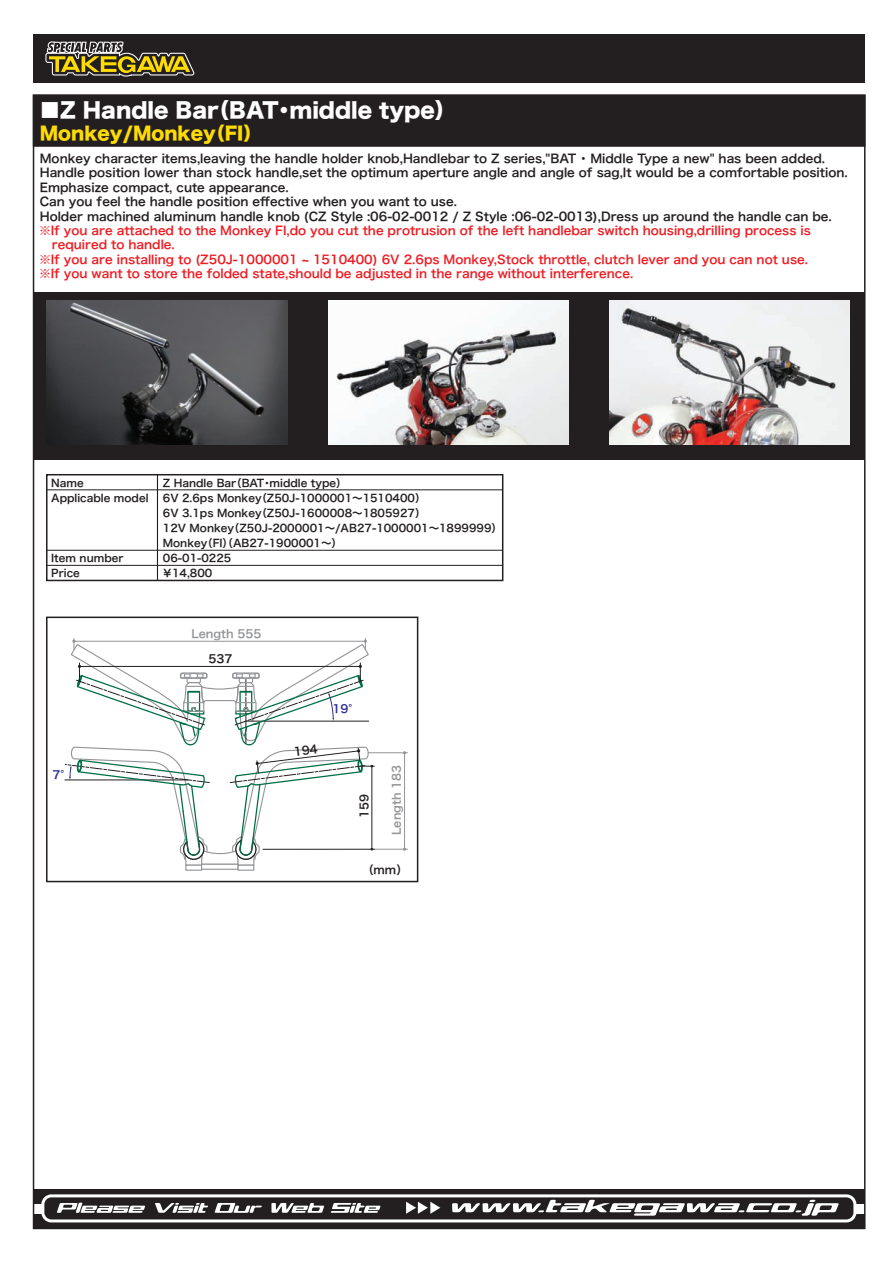
<style>
.page{position:relative;width:893px;height:1263px;background:#fff}
.page>*{position:absolute;margin:0;border:0;box-sizing:border-box;transform-origin:0 0}
.t1{font:21px "Hira Kaku Std N W8";color:#fff}
.t2{font:18px "Hira Kaku Std N W8";color:#ffdc01}
.t3{font:12px/14.4px "Hira Kaku Pro W6";color:#231f20}
.t4{font:12px/14.4px "Hira Kaku Pro W6";color:#ee1d23}
.t5{font:11.25px "Hira Kaku Pro W6";color:#939598}
.t6{font:11.25px "Hira Kaku Pro W6";color:#231f20}
.t7{font:11.25px "Hira Kaku Pro W6";color:#2e3092}
.t8{font:10.5px/15px "Hira Kaku Pro W6";color:#231f20}
</style>
<div class="page">
<div style="left:33px;top:95px;width:832px;height:52px;background:#231f20;border:2px solid #231f20"></div>
<div style="left:33px;top:34px;width:831px;height:49px;background:#231f20"></div>
<svg style="left:45px;top:41px;width:150px;height:36px"></svg>
<div style="left:33px;top:1189px;width:831px;height:39px;background:#231f20"></div>
<svg style="left:452px;top:1200px;width:387px;height:16px"></svg>
<svg style="left:57px;top:1203px;width:88px;height:10px"></svg>
<svg style="left:155px;top:1203px;width:53px;height:10px"></svg>
<svg style="left:215px;top:1203px;width:47px;height:10px"></svg>
<svg style="left:271px;top:1203px;width:53px;height:10px"></svg>
<svg style="left:331px;top:1203px;width:50px;height:10px"></svg>
<svg style="left:406px;top:1202px;width:34px;height:12px"></svg>
<div style="left:41px;top:1194px;width:815px;height:28px;border:3px solid #fff;border-radius:9px"></div>
<div style="left:33px;top:1204px;width:10px;height:10px;background:#fff"></div>
<div style="left:855px;top:1204px;width:9px;height:10px;background:#fff"></div>
<div style="left:46px;top:616px;width:372px;height:266px;border:2px solid #231f20"></div>
<div style="left:34px;top:292px;width:831px;height:168px;background:#231f20"></div>
<img style="left:47px;top:300px;width:240px;height:145px">
<img style="left:328px;top:300px;width:240px;height:145px">
<img style="left:609px;top:300px;width:241px;height:145px">
<hr style="left:157px;top:475px;width:1px;height:105px;background:#231f20">
<hr style="left:47px;top:489px;width:456px;height:1px;background:#231f20">
<div style="left:46px;top:474px;width:457px;height:107px;border:2px solid #231f20"></div>
<hr style="left:47px;top:550px;width:456px;height:1px;background:#231f20">
<hr style="left:47px;top:565px;width:456px;height:1px;background:#231f20">
<hr style="left:374px;top:849px;width:33px;height:1px;background:#939598">
<hr style="left:368px;top:752px;width:39px;height:1px;background:#939598">
<hr style="left:404px;top:753px;width:1px;height:96px;background:#939598">
<svg style="left:185px;top:869px;width:17px;height:2px"></svg>
<div style="left:201px;top:863px;width:38px;height:7px;background:#a4a6a8"></div>
<svg style="left:237px;top:869px;width:17px;height:2px"></svg>
<svg style="left:65px;top:638px;width:309px;height:231px"></svg>
<h1 class="t1" style="left:40px;top:98px;width:418px">■Z Handle Bar（BAT・middle type）</h1>
<h2 class="t2" style="left:40px;top:123px;width:223px">Monkey/Monkey（FI）</h2>
<p class="t3" style="left:40px;top:151px;width:809px">Monkey character items,leaving the handle holder knob,Handlebar to Z series,"BAT ・ Middle Type a new" has been added.<br>Handle position lower than stock handle,set the optimum aperture angle and angle of sag,It would be a comfortable position.<br>Emphasize compact, cute appearance.<br>Can you feel the handle position effective when you want to use.<br>Holder machined aluminum handle knob (CZ Style :06-02-0012 / Z Style :06-02-0013),Dress up around the handle can be.</p>
<p class="t4" style="left:39px;top:223px;width:773px">※If you are attached to the Monkey FI,do you cut the protrusion of the left handlebar switch housing,drilling process is　required to handle.<br>※If you are installing to (Z50J-1000001 ~ 1510400) 6V 2.6ps Monkey,Stock throttle, clutch lever and you can not use. ※If you want to store the folded state,should be adjusted in the range without interference.</p>
<p class="t8" style="left:51px;top:475px;width:99px">Name<br>Applicable model</p>
<p class="t8" style="left:51px;top:550px;width:74px">Item number<br>Price</p>
<p class="t8" style="left:162px;top:475px;width:341px">Z Handle Bar（BAT・middle type）<br>6V 2.6ps Monkey（Z50J-1000001～1510400）<br>6V 3.1ps Monkey（Z50J-1600008～1805927）<br>12V Monkey（Z50J-2000001～/AB27-1000001～1899999）<br>Monkey（FI）（AB27-1900001～）<br>06-01-0225　<br>￥14,800</p>
<p class="t5" style="left:191px;top:624px;width:71px">Length 555</p>
<p class="t6" style="left:209px;top:649px;width:26px">537</p>
<p class="t7" style="left:333px;top:699px;width:21px">19°</p>
<p class="t7" style="left:53px;top:764px;width:13px">7°</p>
<p class="t6" style="left:354px;top:818px;width:26px;rotate:-90deg">159</p>
<p class="t5" style="left:386px;top:835px;width:71px;rotate:-90deg">Length 183</p>
<p class="t6" style="left:362px;top:860px;width:47px">（mm）</p>
</div>
